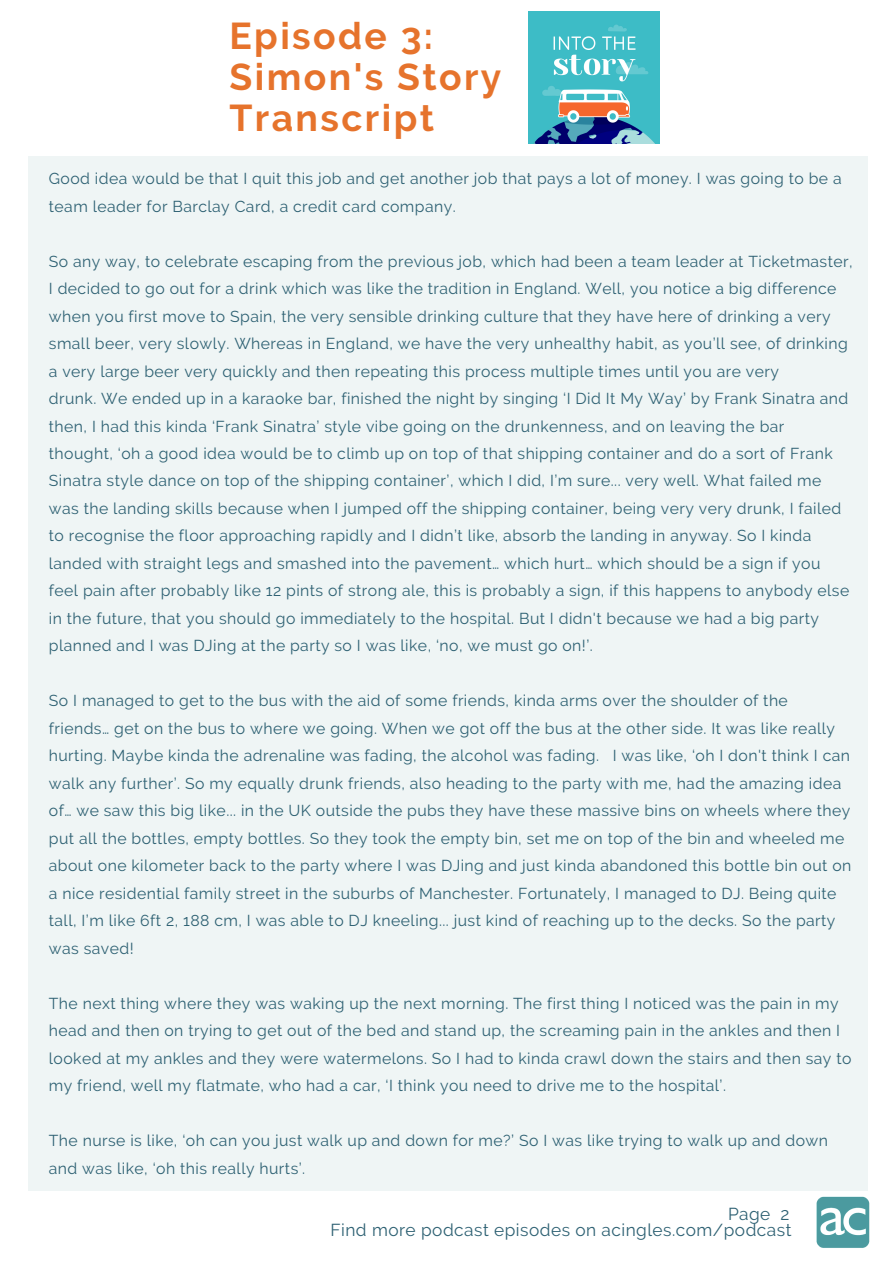
<style>
.page{position:relative;width:894px;height:1264px;background:#fff}
.page>*{position:absolute;margin:0;border:0;box-sizing:border-box;transform-origin:0 0}
.t1{font:700 37.2px/41.2px "Raleway";letter-spacing:.065em;color:#e6732c}
.t2{font:17.25px/16.4px "Raleway";letter-spacing:.03em;color:#2e6173;text-align:right}
.t3{font:15.75px/27.5px "Raleway";letter-spacing:.03em;color:#2e6173}
</style>
<div class="page">
<img style="left:761px;top:1190px;width:109px;height:58px">
<img style="left:528px;top:12px;width:131px;height:131px">
<div style="left:28px;top:156px;width:840px;height:1034px;background:#eff5f5"></div>
<h1 class="t1" style="left:229px;top:15px;width:273px">Episode 3:<br>Simon's Story<br>Transcript</h1>
<p class="t3" style="left:49px;top:165px;width:794px">Good idea would be that I quit this job and get another job that pays a lot of money. I was going to be a team leader for Barclay Card, a credit card company.</p>
<p class="t3" style="left:49px;top:247px;width:805px">So any way, to celebrate escaping from the previous job, which had been a team leader at Ticketmaster, I decided to go out for a drink which was like the tradition in England. Well, you notice a big difference when you first move to Spain, the very sensible drinking culture that they have here of drinking a very small beer, very slowly. Whereas in England, we have the very unhealthy habit, as you’ll see, of drinking a very large beer very quickly and then repeating this process multiple times until you are very<br>drunk. We ended up in a karaoke bar, finished the night by singing ‘I Did It My Way’ by Frank Sinatra and then, I had this kinda ‘Frank Sinatra’ style vibe going on the drunkenness, and on leaving the bar<br>thought, ‘oh a good idea would be to climb up on top of that shipping container and do a sort of Frank Sinatra style dance on top of the shipping container’, which I did, I’m sure... very well. What failed me was the landing skills because when I jumped off the shipping container, being very very drunk, I failed to recognise the floor approaching rapidly and I didn’t like, absorb the landing in anyway. So I kinda landed with straight legs and smashed into the pavement… which hurt… which should be a sign if you feel pain after probably like 12 pints of strong ale, this is probably a sign, if this happens to anybody else in the future, that you should go immediately to the hospital. But I didn't because we had a big party planned and I was DJing at the party so I was like, ‘no, we must go on!’.</p>
<p class="t3" style="left:49px;top:687px;width:803px">So I managed to get to the bus with the aid of some friends, kinda arms over the shoulder of the friends… get on the bus to where we going. When we got off the bus at the other side. It was like really hurting. Maybe kinda the adrenaline was fading, the alcohol was fading. I was like, ‘oh I don't think I can walk any further’. So my equally drunk friends, also heading to the party with me, had the amazing idea of… we saw this big like... in the UK outside the pubs they have these massive bins on wheels where they put all the bottles, empty bottles. So they took the empty bin, set me on top of the bin and wheeled me about one kilometer back to the party where I was DJing and just kinda abandoned this bottle bin out on a nice residential family street in the suburbs of Manchester. Fortunately, I managed to DJ. Being quite tall, I’m like 6ft 2, 188 cm, I was able to DJ kneeling... just kind of reaching up to the decks. So the party was saved!</p>
<p class="t3" style="left:49px;top:989px;width:803px">The next thing where they was waking up the next morning. The first thing I noticed was the pain in my head and then on trying to get out of the bed and stand up, the screaming pain in the ankles and then I looked at my ankles and they were watermelons. So I had to kinda crawl down the stairs and then say to my friend, well my flatmate, who had a car, ‘I think you need to drive me to the hospital’.</p>
<p class="t3" style="left:49px;top:1126px;width:780px">The nurse is like, ‘oh can you just walk up and down for me?’ So I was like trying to walk up and down and was like, ‘oh this really hurts’.</p>
<p class="t2" style="left:330px;top:1205px;width:462px">Page 2<br>Find more podcast episodes on acingles.com/podcast</p>
</div>
